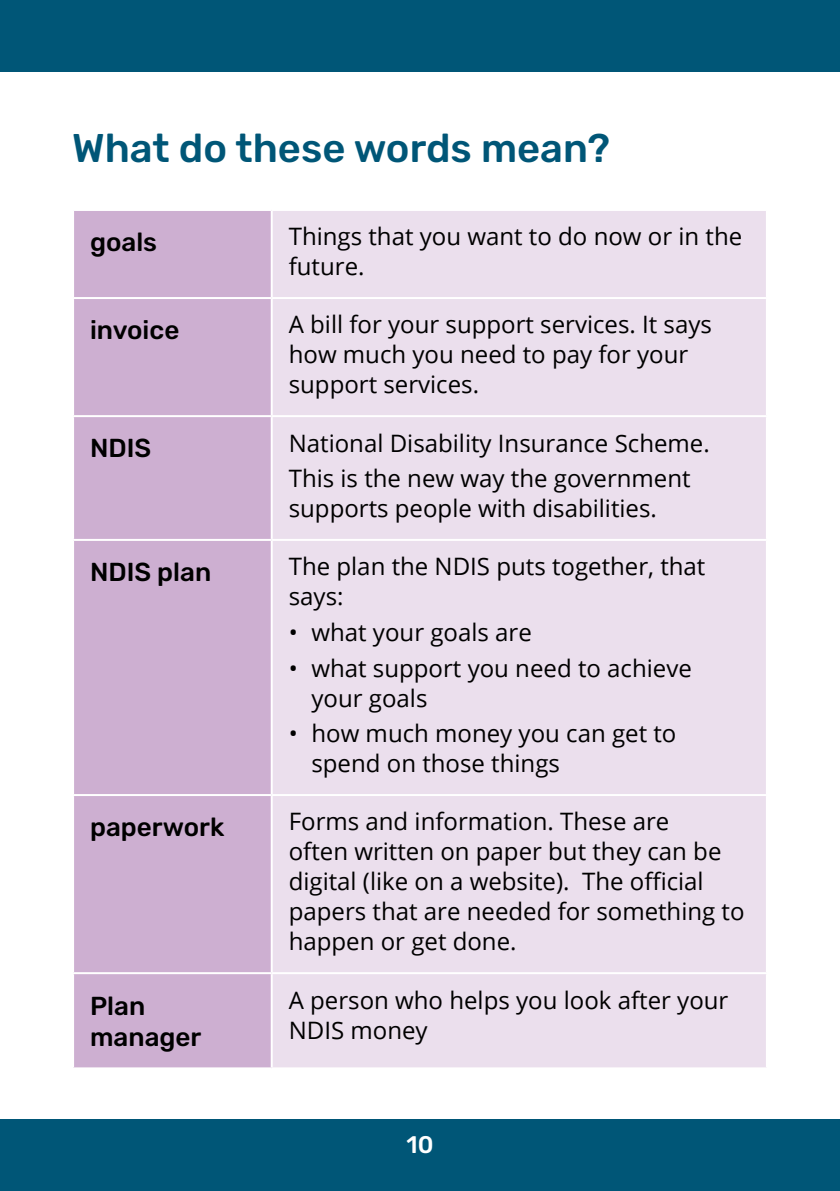
<style>
.page{position:relative;width:840px;height:1191px;background:#fff}
.page>*{position:absolute;margin:0;border:0;box-sizing:border-box;transform-origin:0 0}
.THead{font:500 40px "Rubik";color:#005677}
.H2_blk{font:500 26px/31.2px "Rubik";color:#000}
.Body{font:24px/30px "Open Sans";color:#000}
.t1{font:500 24px "Rubik";color:#fff}
</style>
<div class="page">
<div style="left:0;top:0;width:839px;height:72px;background:#005677"></div>
<div style="left:0;top:1119px;width:839px;height:72px;background:#005677"></div>
<div style="left:74px;top:211px;width:196px;height:856px;background:#cdafd1"></div>
<div style="left:272px;top:211px;width:493px;height:856px;background:#ebdfed"></div>
<hr style="left:72px;top:415px;width:199px;height:2px;background:#fff">
<hr style="left:271px;top:415px;width:496px;height:2px;background:#fff">
<hr style="left:72px;top:539px;width:199px;height:2px;background:#fff">
<hr style="left:271px;top:539px;width:496px;height:2px;background:#fff">
<hr style="left:72px;top:794px;width:199px;height:2px;background:#fff">
<hr style="left:271px;top:794px;width:496px;height:2px;background:#fff">
<hr style="left:72px;top:972px;width:199px;height:2px;background:#fff">
<hr style="left:271px;top:972px;width:496px;height:2px;background:#fff">
<hr style="left:72px;top:297px;width:199px;height:2px;background:#fff">
<hr style="left:271px;top:297px;width:496px;height:2px;background:#fff">
<p class="THead" style="left:72px;top:126px;width:539px">What do these words mean?</p>
<p class="H2_blk" style="left:90px;top:227px;width:68px">goals</p>
<p class="Body" style="left:288px;top:221px;width:455px">Things that you want to do now or in the future.</p>
<p class="H2_blk" style="left:90px;top:315px;width:91px">invoice</p>
<p class="Body" style="left:288px;top:309px;width:424px">A bill for your support services. It says how much you need to pay for your support services.</p>
<p class="H2_blk" style="left:90px;top:433px;width:63px">NDIS</p>
<p class="Body" style="left:288px;top:427px;width:422px">National Disability Insurance Scheme.</p>
<p class="Body" style="left:288px;top:463px;width:403px">This is the new way the government supports people with disabilities.</p>
<p class="H2_blk" style="left:90px;top:557px;width:123px">NDIS plan</p>
<p class="Body" style="left:288px;top:551px;width:418px">The plan the NDIS puts together, that says:</p>
<p class="Body" style="left:288px;top:616px;width:244px">• what your goals are</p>
<p class="Body" style="left:311px;top:652px;width:381px;text-indent:-23px">• what support you need to achieve your goals</p>
<p class="Body" style="left:311px;top:718px;width:366px;text-indent:-23px">• how much money you can get to spend on those things</p>
<p class="H2_blk" style="left:90px;top:812px;width:136px">paperwork</p>
<p class="Body" style="left:288px;top:806px;width:457px">Forms and information. These are<br>often written on paper but they can be digital (like on a website). The official papers that are needed for something to happen or get done.</p>
<p class="H2_blk" style="left:90px;top:990px;width:113px">Plan manager</p>
<p class="Body" style="left:288px;top:984px;width:441px">A person who helps you look after your<br>NDIS money</p>
<p class="t1" style="left:406px;top:1131px;width:28px">10</p>
</div>
